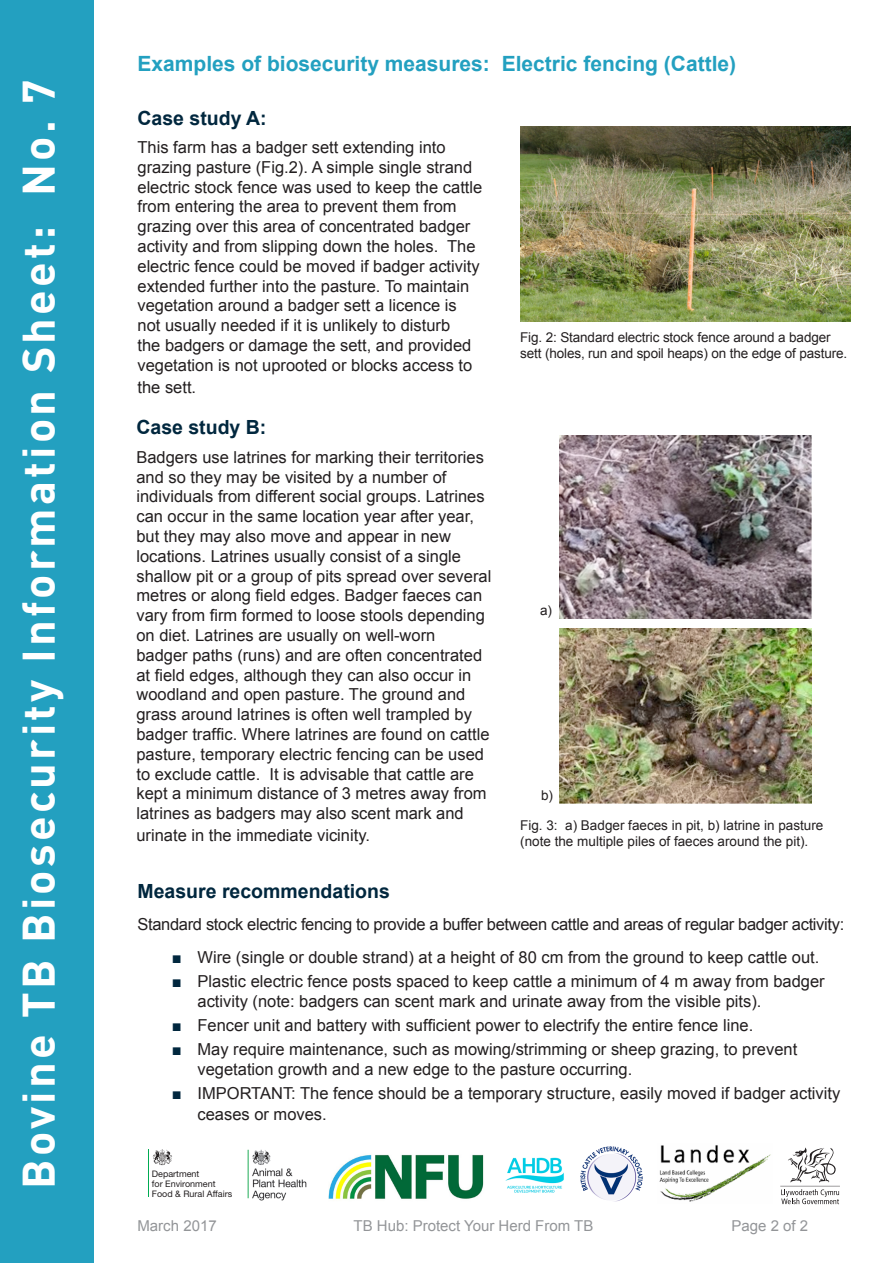
<style>
.page{position:relative;width:893px;height:1263px;background:#fff}
.page>*{position:absolute;margin:0;border:0;box-sizing:border-box;transform-origin:0 0}
.t1{font:700 45px "DIN";letter-spacing:.07em;color:#fff}
.t2{font:700 21px "Arial";color:#23a0c0}
.t3{font:700 19.5px "Arial";color:#01273e}
.t4{font:16.5px/19.8px "Arial";color:#231f20}
.t5{font:16.5px "Arial";letter-spacing:-.02em;color:#231f20}
.t6{font:15px "Arial";color:#939598}
.t7{font:13.5px/16.2px "Arial";letter-spacing:-.01em;color:#231f20}
.t8{font:9px/10.2px "Helvetica Neue";color:#231f20}
.s1{color:#01273e}
</style>
<div class="page">
<div style="left:0;top:0;width:94px;height:1263px;background:#23a0c0"></div>
<img style="left:520px;top:126px;width:330px;height:196px">
<img style="left:559px;top:435px;width:252px;height:184px">
<svg style="left:780px;top:1147px;width:60px;height:57px"></svg>
<hr style="left:148px;top:1149px;width:1px;height:48px;background:#00ab52">
<svg style="left:153px;top:1149px;width:19px;height:16px"></svg>
<img style="left:247px;top:1149px;width:60px;height:52px">
<img style="left:328px;top:1154px;width:156px;height:45px">
<img style="left:505px;top:1157px;width:59px;height:36px">
<img style="left:580px;top:1146px;width:63px;height:56px">
<img style="left:659px;top:1145px;width:112px;height:57px">
<img style="left:559px;top:628px;width:252px;height:175px">
<p class="t1" style="left:9px;top:1189px;width:1111px;rotate:-90deg">Bovine TB Biosecurity Information Sheet: No. 7</p>
<p class="t2" style="left:137px;top:49px;width:600px">Examples of biosecurity measures: Electric fencing (Cattle)</p>
<p class="t3" style="left:137px;top:105px;width:131px">Case study A:</p>
<p class="t4" style="left:137px;top:138px;width:346px">This farm has a badger sett extending into grazing pasture (Fig.2). A simple single strand electric stock fence was used to keep the cattle from entering the area to prevent them from grazing over this area of concentrated badger activity and from slipping down the holes. The electric fence could be moved if badger activity extended further into the pasture. To maintain vegetation around a badger sett a licence is not usually needed if it is unlikely to disturb<br>the badgers or damage the sett, and provided vegetation is not uprooted or blocks access to</p>
<p class="t4" style="left:137px;top:378px;width:60px">the sett.</p>
<p class="t3" style="left:136px;top:415px;width:132px">Case study B:</p>
<p class="t4" style="left:136px;top:447px;width:356px">Badgers use latrines for marking their territories and so they may be visited by a number of individuals from different social groups. Latrines can occur in the same location year after year, but they may also move and appear in new locations. Latrines usually consist of a single shallow pit or a group of pits spread over several metres or along field edges. Badger faeces can vary from firm formed to loose stools depending on diet. Latrines are usually on well-worn<br>badger paths (runs) and are often concentrated at field edges, although they can also occur in woodland and open pasture. The ground and grass around latrines is often well trampled by badger traffic. Where latrines are found on cattle pasture, temporary electric fencing can be used to exclude cattle. It is advisable that cattle are kept a minimum distance of 3 metres away from latrines as badgers may also scent mark and</p>
<p class="t4" style="left:136px;top:825px;width:235px">urinate in the immediate vicinity.</p>
<p class="t7" style="left:520px;top:329px;width:329px">Fig. 2: Standard electric stock fence around a badger sett (holes, run and spoil heaps) on the edge of pasture.</p>
<p class="t7" style="left:540px;top:602px;width:14px">a)</p>
<p class="t7" style="left:541px;top:787px;width:14px">b)</p>
<p class="t7" style="left:520px;top:817px;width:305px">Fig. 3: a) Badger faeces in pit, b) latrine in pasture (note the multiple piles of faeces around the pit).</p>
<p class="t3" style="left:137px;top:878px;width:254px">Measure recommendations</p>
<p class="t5" style="left:137px;top:914px;width:708px">Standard stock electric fencing to provide a buffer between cattle and areas of regular badger activity:</p>
<p class="t4" style="left:172px;top:947px;width:649px"><span class="s1">■</span> Wire (single or double strand) at a height of 80 cm from the ground to keep cattle out.</p>
<p class="t4" style="left:197px;top:971px;width:629px;text-indent:-25px"><span class="s1">■</span> Plastic electric fence posts spaced to keep cattle a minimum of 4 m away from badger activity (note: badgers can scent mark and urinate away from the visible pits).</p>
<p class="t4" style="left:172px;top:1015px;width:583px"><span class="s1">■</span> Fencer unit and battery with sufficient power to electrify the entire fence line.</p>
<p class="t4" style="left:197px;top:1039px;width:601px;text-indent:-25px"><span class="s1">■</span> May require maintenance, such as mowing/strimming or sheep grazing, to prevent vegetation growth and a new edge to the pasture occurring.</p>
<p class="t4" style="left:197px;top:1082px;width:644px;line-height:21.6px;text-indent:-25px"><span class="s1">■</span> IMPORTANT: The fence should be a temporary structure, easily moved if badger activity ceases or moves.</p>
<p class="t8" style="left:152px;top:1169px;width:82px">Department<br>for Environment<br>Food &amp; Rural Affairs</p>
<p class="t6" style="left:137px;top:1216px;width:81px">March 2017</p>
<p class="t6" style="left:353px;top:1216px;width:241px">TB Hub: Protect Your Herd From TB</p>
<p class="t6" style="left:731px;top:1216px;width:78px">Page 2 of 2</p>
</div>
